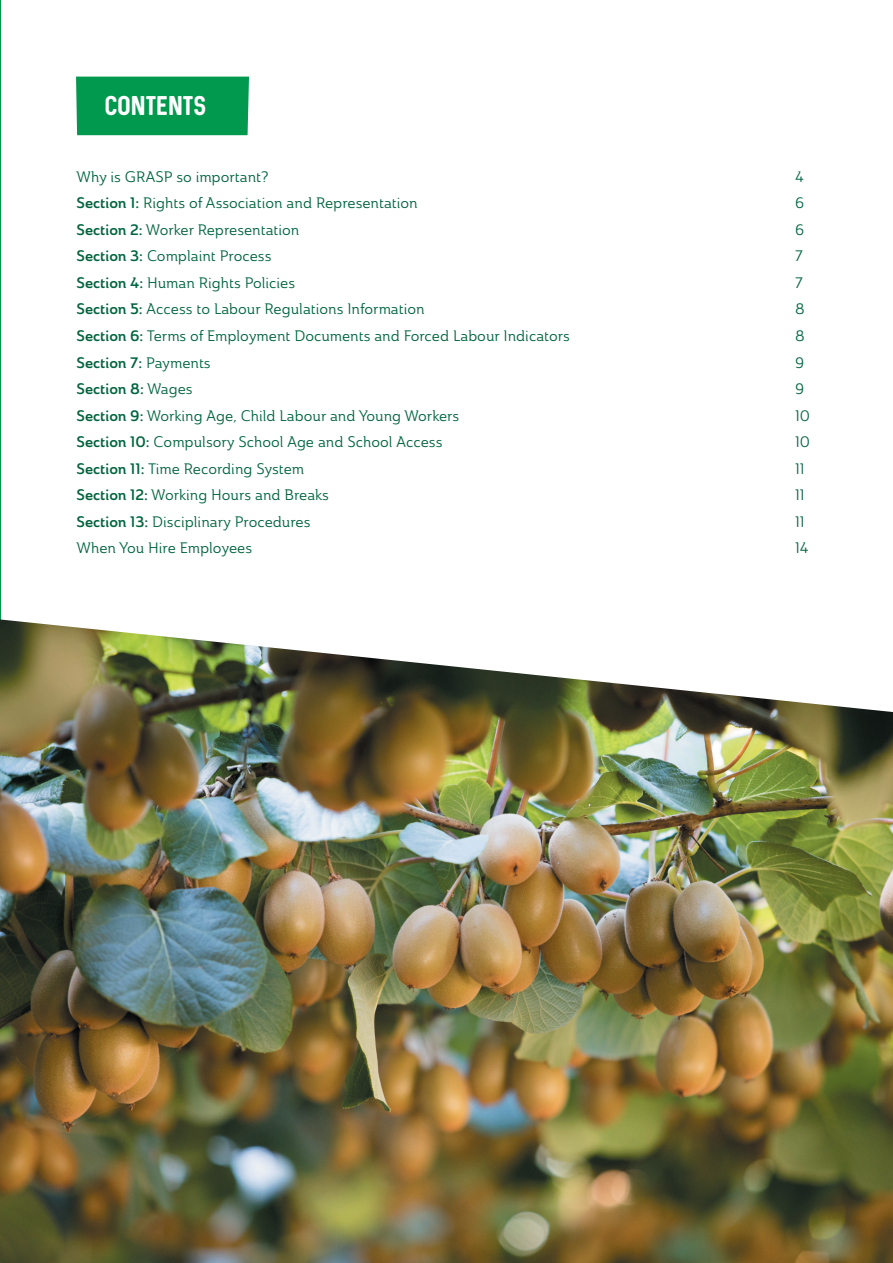
<style>
.page{position:relative;width:893px;height:1263px;background:#fff}
.page>*{position:absolute;margin:0;border:0;box-sizing:border-box;transform-origin:0 0}
.t1{font:21.6px "Sequel Neue";letter-spacing:-.025em;color:#fff}
.t2{font:15px "Ainslie Nor Reg";color:#00653f}
.t3{font:15px "Ainslie Nor Dem";color:#00653f}
.s1{font-family:"Ainslie Nor Dem"}
.s2{font-family:"Ainslie Nor Reg"}
</style>
<div class="page">
<div style="left:76px;top:77px;width:173px;height:58px;background:#00994d"></div>
<img style="left:0;top:619px;width:893px;height:644px">
<h1 class="t1" style="left:104px;top:91px;width:104px">CONTENTS</h1>
<p class="t2" style="left:77px;top:167px;width:193px">Why is GRASP so important?</p>
<p class="t2" style="left:795px;top:167px;width:10px">4</p>
<p class="t2" style="left:77px;top:194px;width:343px"><span class="s1">Section 1:</span> Rights of Association and Representation</p>
<p class="t2" style="left:795px;top:194px;width:11px">6</p>
<p class="t2" style="left:77px;top:220px;width:224px"><span class="s1">Section 2:</span> Worker Representation</p>
<p class="t2" style="left:795px;top:220px;width:11px">6</p>
<p class="t2" style="left:77px;top:247px;width:196px"><span class="s1">Section 3:</span> Complaint Process</p>
<p class="t2" style="left:795px;top:247px;width:9px">7</p>
<p class="t2" style="left:77px;top:273px;width:220px"><span class="s1">Section 4:</span> Human Rights Policies</p>
<p class="t2" style="left:795px;top:273px;width:9px">7</p>
<p class="t2" style="left:77px;top:300px;width:350px"><span class="s1">Section 5:</span> Access to Labour Regulations Information</p>
<p class="t2" style="left:795px;top:300px;width:11px">8</p>
<p class="t2" style="left:77px;top:326px;width:495px"><span class="s1">Section 6:</span> Terms of Employment Documents and Forced Labour Indicators</p>
<p class="t2" style="left:795px;top:326px;width:11px">8</p>
<p class="t3" style="left:77px;top:352px;width:136px">Section 7: <span class="s2">Payments</span></p>
<p class="t2" style="left:795px;top:353px;width:11px">9</p>
<p class="t3" style="left:77px;top:379px;width:118px">Section 8: <span class="s2">Wages</span></p>
<p class="t2" style="left:795px;top:379px;width:11px">9</p>
<p class="t2" style="left:77px;top:406px;width:384px"><span class="s1">Section 9:</span> Working Age, Child Labour and Young Workers</p>
<p class="t2" style="left:795px;top:406px;width:17px">10</p>
<p class="t2" style="left:77px;top:432px;width:367px"><span class="s1">Section 10:</span> Compulsory School Age and School Access</p>
<p class="t2" style="left:795px;top:432px;width:17px">10</p>
<p class="t2" style="left:77px;top:459px;width:229px"><span class="s1">Section 11:</span> Time Recording System</p>
<p class="t2" style="left:795px;top:459px;width:11px">11</p>
<p class="t2" style="left:77px;top:485px;width:254px"><span class="s1">Section 12:</span> Working Hours and Breaks</p>
<p class="t2" style="left:795px;top:485px;width:11px">11</p>
<p class="t2" style="left:77px;top:512px;width:235px"><span class="s1">Section 13:</span> Disciplinary Procedures</p>
<p class="t2" style="left:795px;top:512px;width:11px">11</p>
<p class="t2" style="left:77px;top:538px;width:177px">When You Hire Employees</p>
<p class="t2" style="left:795px;top:538px;width:15px">14</p>
</div>
